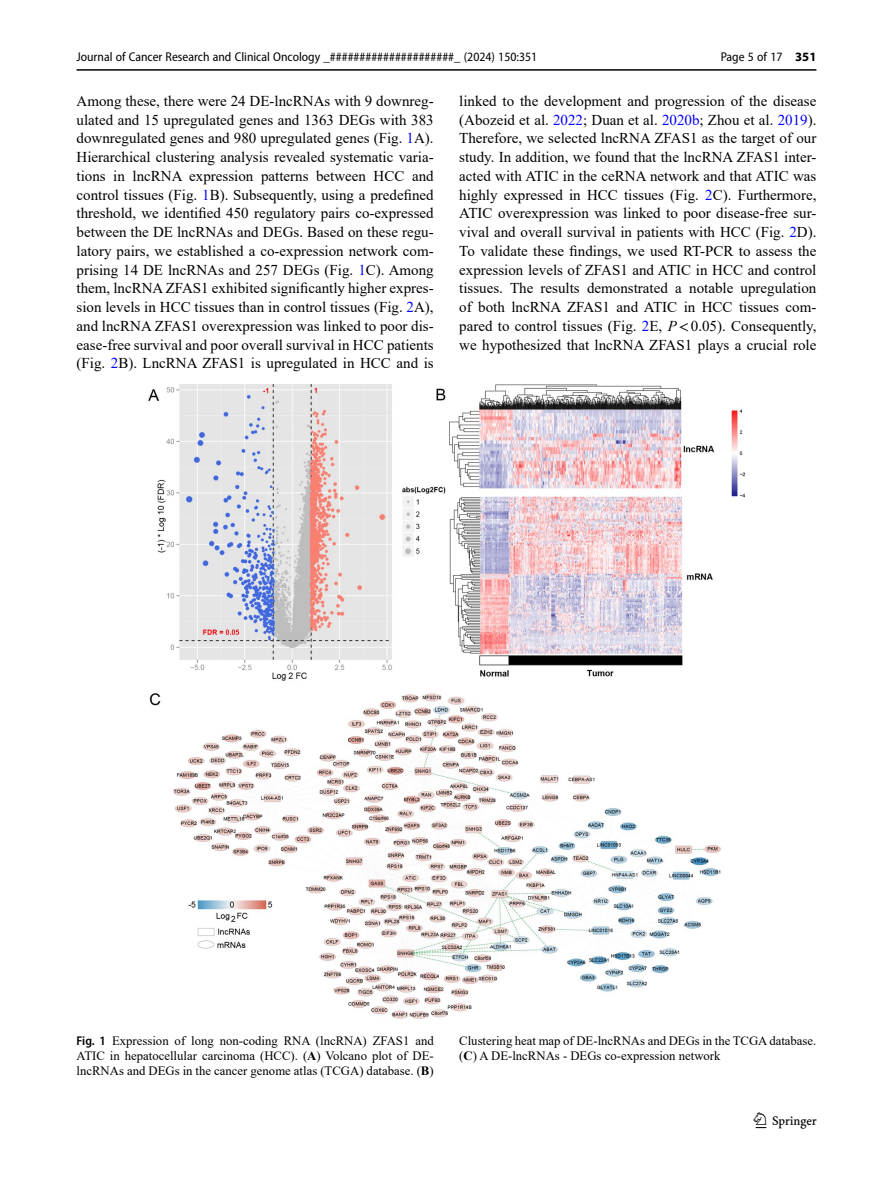
<style>
.page{position:relative;width:893px;height:1187px;background:#fff}
.page>*{position:absolute;margin:0;border:0;box-sizing:border-box;transform-origin:0 0}
.t1{font:22.5px "Springnew";color:#000}
.Body_Text{font:15px/18.8px "Times New Roman";color:#000;text-align:justify}
.Figure_Caption{font:12.75px/15px "Times New Roman";color:#000;text-align:justify}
.t2{font:semi-condensed 12.75px "Myriad Pro";color:#000}
.s1{color:#00f}
.s2{font-style:italic}
.s3{font-family:"STIX"}
.s4{font-weight:700;font-stretch:normal}
.s5{font-family:"Myriad Pro";font-weight:600;font-stretch:semi-condensed}
.s6{font-weight:700}
</style>
<div class="page">
<hr style="left:77px;top:69px;width:739px;height:2px;background:#000">
<img style="left:149px;top:384px;width:595px;height:634px">
<p class="t2" style="left:77px;top:49px;width:462px">Journal of Cancer Research and Clinical Oncology _#####################_ (2024) 150:351</p>
<p class="Body_Text" style="left:459px;top:91px;width:359px">linked to the development and progression of the disease (Abozeid et al. <span class="s1">2022</span>; Duan et al. <span class="s1">2020b</span>; Zhou et al. <span class="s1">2019</span>).<br>Therefore, we selected lncRNA ZFAS1 as the target of our study. In addition, we found that the lncRNA ZFAS1 inter&shy;acted with ATIC in the ceRNA network and that ATIC was highly expressed in HCC tissues (Fig. <span class="s1">2</span>C). Furthermore, ATIC overexpression was linked to poor disease-free sur&shy;vival and overall survival in patients with HCC (Fig. <span class="s1">2</span>D).<br>To validate these findings, we used RT-PCR to assess the expression levels of ZFAS1 and ATIC in HCC and control tissues. The results demonstrated a notable upregulation of both lncRNA ZFAS1 and ATIC in HCC tissues com&shy;pared to control tissues (Fig. <span class="s1">2</span>E, <span class="s2">P</span><span class="s3">&lt;</span>0.05). Consequently, we hypothesized that lncRNA ZFAS1 plays a crucial role</p>
<p class="t2" style="left:721px;top:49px;width:97px">Page 5 of 17 <span class="s4">351</span></p>
<p class="Body_Text" style="left:77px;top:91px;width:359px">Among these, there were 24 DE-lncRNAs with 9 downreg&shy;ulated and 15 upregulated genes and 1363 DEGs with 383 downregulated genes and 980 upregulated genes (Fig. <span class="s1">1</span>A).<br>Hierarchical clustering analysis revealed systematic varia&shy;tions in lncRNA expression patterns between HCC and control tissues (Fig. <span class="s1">1</span>B). Subsequently, using a predefined threshold, we identified 450 regulatory pairs co-expressed between the DE lncRNAs and DEGs. Based on these regu&shy;latory pairs, we established a co-expression network com&shy;prising 14 DE lncRNAs and 257 DEGs (Fig. <span class="s1">1</span>C). Among them, lncRNA ZFAS1 exhibited significantly higher expres&shy;sion levels in HCC tissues than in control tissues (Fig. <span class="s1">2</span>A), and lncRNA ZFAS1 overexpression was linked to poor dis&shy;ease-free survival and poor overall survival in HCC patients (Fig. <span class="s1">2</span>B). LncRNA ZFAS1 is upregulated in HCC and is</p>
<p class="Figure_Caption" style="left:77px;top:1033px;width:359px"><span class="s5">Fig. 1</span> Expression of long non-coding RNA (lncRNA) ZFAS1 and ATIC in hepatocellular carcinoma (HCC). (<span class="s6">A</span>) Volcano plot of DE&shy;lncRNAs and DEGs in the cancer genome atlas (TCGA) database. (<span class="s6">B</span>)</p>
<p class="Figure_Caption" style="left:459px;top:1033px;width:359px">Clustering heat map of DE-lncRNAs and DEGs in the TCGA database. (<span class="s6">C</span>) A DE-lncRNAs - DEGs co-expression network</p>
<h1 class="t1" style="left:756px;top:1107px;width:63px">1 3</h1>
</div>
